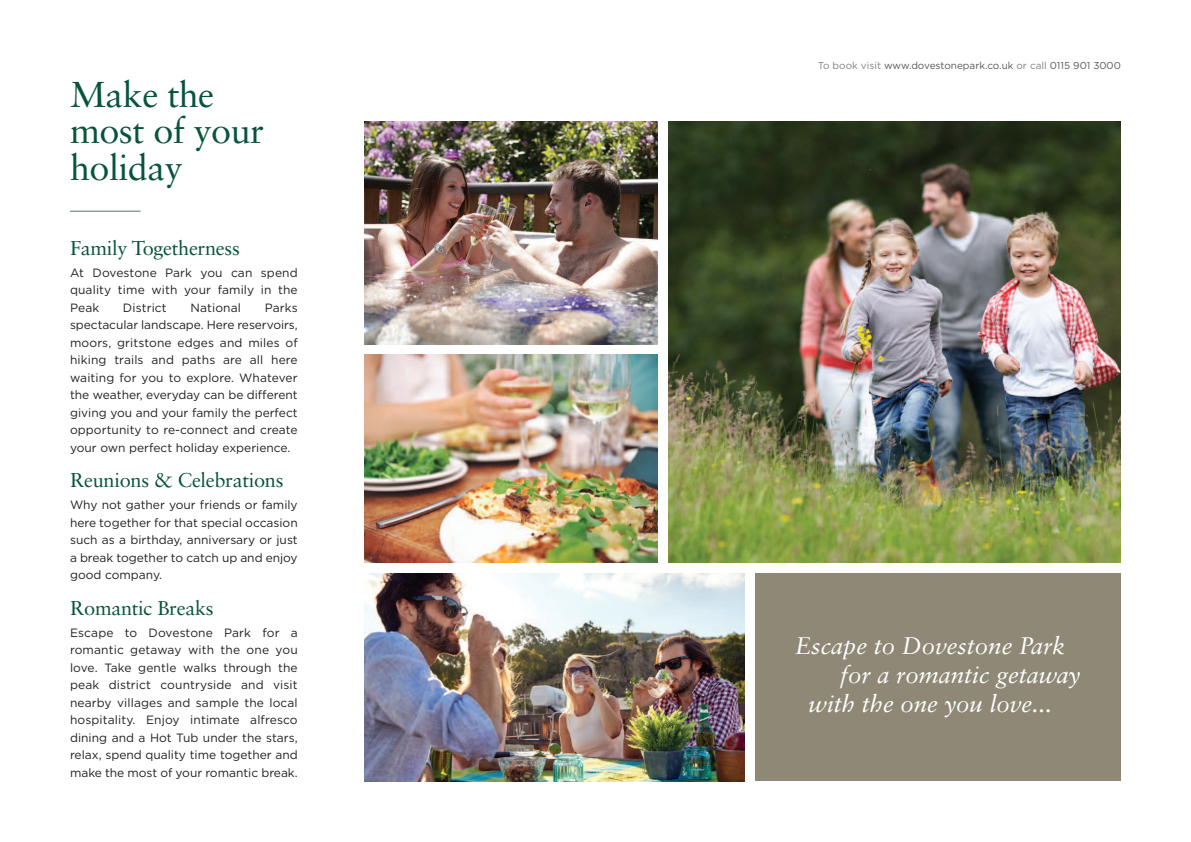
<style>
.page{position:relative;width:1191px;height:842px;background:#fff}
.page>*{position:absolute;margin:0;border:0;box-sizing:border-box;transform-origin:0 0}
.t1{font:36px/36.2px "Sabon LT Std";letter-spacing:-.015em;color:#06543a}
.t2{font:italic 24px "Sabon LT Std";color:#fff}
.t3{font:20px "Sabon LT Std";letter-spacing:-.015em;color:#06543a}
.t4{font:12px/17.5px "Gotham";color:#231f20;text-align:justify}
.t5{font:10px "Gotham";color:#57585a}
.s1{color:#808285}
</style>
<div class="page">
<hr style="left:70px;top:211px;width:71px;height:1px;background:#507763">
<div style="left:755px;top:573px;width:366px;height:208px;background:#8f8876"></div>
<img style="left:668px;top:121px;width:453px;height:442px">
<img style="left:365px;top:573px;width:379px;height:208px">
<img style="left:365px;top:355px;width:292px;height:208px">
<img style="left:365px;top:121px;width:292px;height:223px">
<h1 class="t1" style="left:70px;top:80px;width:196px">Make the most of your holiday</h1>
<h3 class="t3" style="left:70px;top:240px;width:171px">Family Togetherness</h3>
<p class="t4" style="left:70px;top:265px;width:229px">At Dovestone Park you can spend quality time with your family in the Peak</p>
<p class="t4" style="left:70px;top:300px;width:229px;text-indent:195px">Parks spectacular landscape. Here reservoirs, moors, gritstone edges and miles of hiking trails and paths are all here waiting for you to explore. Whatever the weather, everyday can be different giving you and your family the perfect opportunity to re-connect and create your own perfect holiday experience.</p>
<h3 class="t3" style="left:70px;top:472px;width:215px">Reunions &amp; Celebrations</h3>
<p class="t4" style="left:70px;top:497px;width:229px">Why not gather your friends or family here together for that special occasion such as a birthday, anniversary or just a break together to catch up and enjoy good company.</p>
<h3 class="t3" style="left:70px;top:599px;width:145px">Romantic Breaks</h3>
<p class="t4" style="left:70px;top:625px;width:229px">Escape to Dovestone Park for a romantic getaway with the one you love. Take gentle walks through the peak district countryside and visit nearby villages and sample the local hospitality. Enjoy intimate alfresco dining and a Hot Tub under the stars, relax, spend quality time together and make the most of your romantic break.</p>
<p class="t4" style="left:123px;top:300px;width:45px">District</p>
<p class="t4" style="left:190px;top:300px;width:52px">National</p>
<p class="t5" style="left:818px;top:62px;width:304px"><span class="s1">To book visit</span> www.dovestonepark.co.uk <span class="s1">or call</span> 0115 901 3000</p>
<h2 class="t2" style="left:795px;top:636px;width:272px">Escape to Dovestone Park</h2>
<h2 class="t2" style="left:840px;top:664px;width:242px">for a romantic getaway</h2>
<h2 class="t2" style="left:808px;top:693px;width:245px">with the one you love...</h2>
</div>
